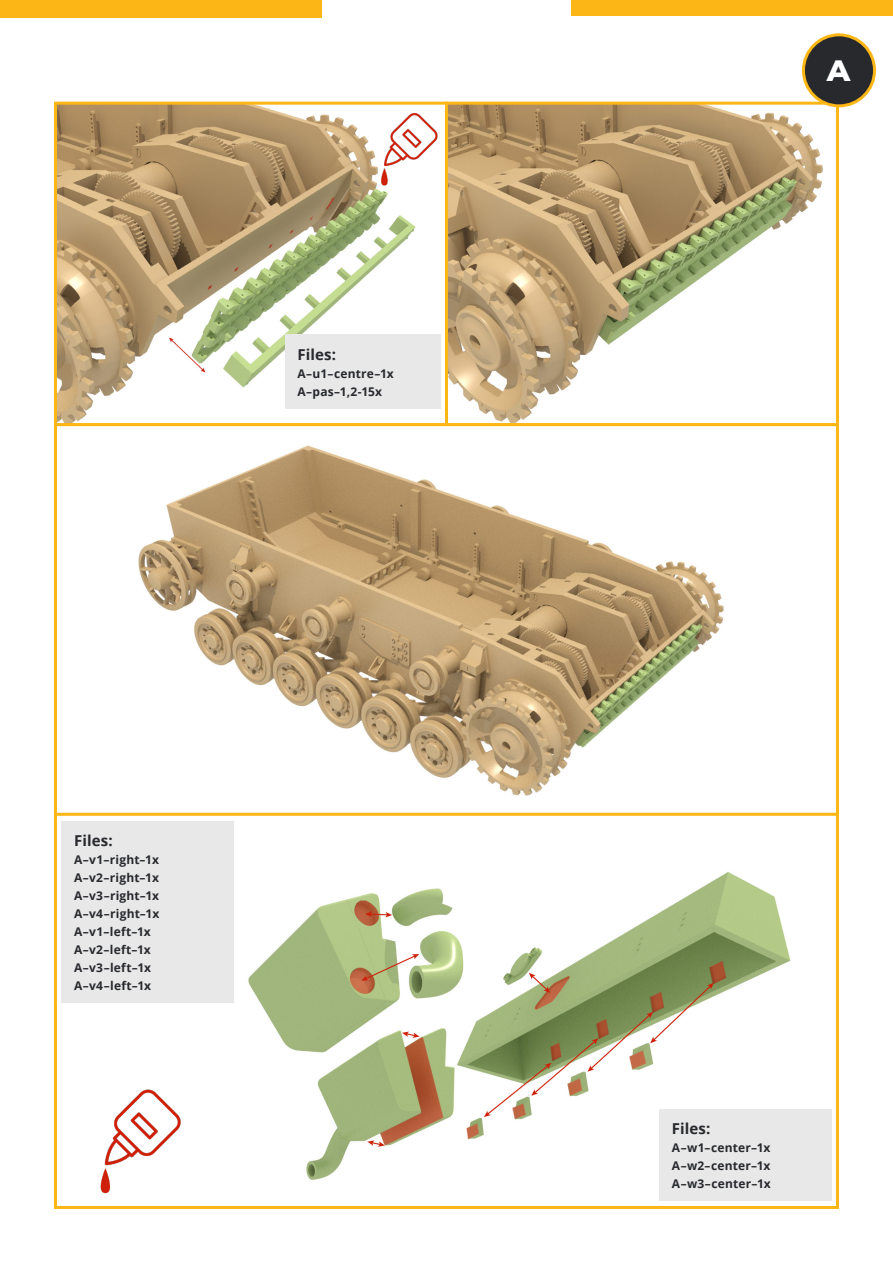
<style>
.page{position:relative;width:893px;height:1263px;background:#fff}
.page>*{position:absolute;margin:0;border:0;box-sizing:border-box;transform-origin:0 0}
.Kolečko{font:800 30px "Montserrat";color:#fff}
._1_sloupce_tab{font:700 15px "Open Sans";letter-spacing:.005em;color:#27292d}
._1_sloupce_tab-2{font:700 12px "Open Sans";letter-spacing:.015em;color:#27292d}
</style>
<div class="page">
<img style="left:58px;top:106px;width:358px;height:316px">
<div style="left:54px;top:102px;width:394px;height:324px;border:3px solid #fcb615"></div>
<img style="left:222px;top:821px;width:594px;height:359px">
<img style="left:449px;top:106px;width:386px;height:316px">
<div style="left:445px;top:102px;width:394px;height:324px;border:3px solid #fcb615"></div>
<div style="left:0;top:0;width:321px;height:17px;background:#fcb615"></div>
<img style="left:138px;top:445px;width:586px;height:351px">
<div style="left:54px;top:423px;width:785px;height:393px;border:3px solid #fcb615"></div>
<div style="left:62px;top:822px;width:172px;height:181px;background:#e8e8e8"></div>
<div style="left:659px;top:1110px;width:172px;height:91px;background:#e8e8e8"></div>
<div style="left:285px;top:334px;width:155px;height:75px;background:#e8e8e8"></div>
<div style="left:803px;top:35px;width:71px;height:71px;background:#27292d;border-radius:50%"></div>
<div style="left:802px;top:33px;width:74px;height:74px;border:3px solid #fcb615;border-radius:50%"></div>
<img style="left:352px;top:107px;width:86px;height:90px">
<img style="left:100px;top:1089px;width:81px;height:105px">
<div style="left:572px;top:0;width:321px;height:16px;background:#fcb615"></div>
<p class="_1_sloupce_tab" style="left:297px;top:344px;width:40px">Files:</p>
<p class="_1_sloupce_tab-2" style="left:297px;top:365px;width:98px">A–u1–centre–1x</p>
<p class="_1_sloupce_tab-2" style="left:297px;top:383px;width:86px">A–pas–1,2-15x</p>
<p class="_1_sloupce_tab" style="left:74px;top:830px;width:40px">Files:</p>
<p class="_1_sloupce_tab-2" style="left:74px;top:851px;width:86px">A–v1–right–1x</p>
<p class="_1_sloupce_tab-2" style="left:74px;top:869px;width:86px">A–v2–right–1x</p>
<p class="_1_sloupce_tab-2" style="left:74px;top:887px;width:86px">A–v3–right–1x</p>
<p class="_1_sloupce_tab-2" style="left:74px;top:905px;width:87px">A–v4–right–1x</p>
<p class="_1_sloupce_tab-2" style="left:74px;top:923px;width:78px">A–v1–left–1x</p>
<p class="_1_sloupce_tab-2" style="left:74px;top:941px;width:78px">A–v2–left–1x</p>
<p class="_1_sloupce_tab-2" style="left:74px;top:959px;width:78px">A–v3–left–1x</p>
<p class="_1_sloupce_tab-2" style="left:74px;top:977px;width:78px">A–v4–left–1x</p>
<p class="Kolečko" style="left:827px;top:48px;width:25px">A</p>
<p class="_1_sloupce_tab" style="left:672px;top:1118px;width:40px">Files:</p>
<p class="_1_sloupce_tab-2" style="left:672px;top:1139px;width:100px">A–w1–center–1x</p>
<p class="_1_sloupce_tab-2" style="left:672px;top:1157px;width:100px">A–w2–center–1x</p>
<p class="_1_sloupce_tab-2" style="left:672px;top:1175px;width:100px">A–w3–center–1x</p>
</div>
